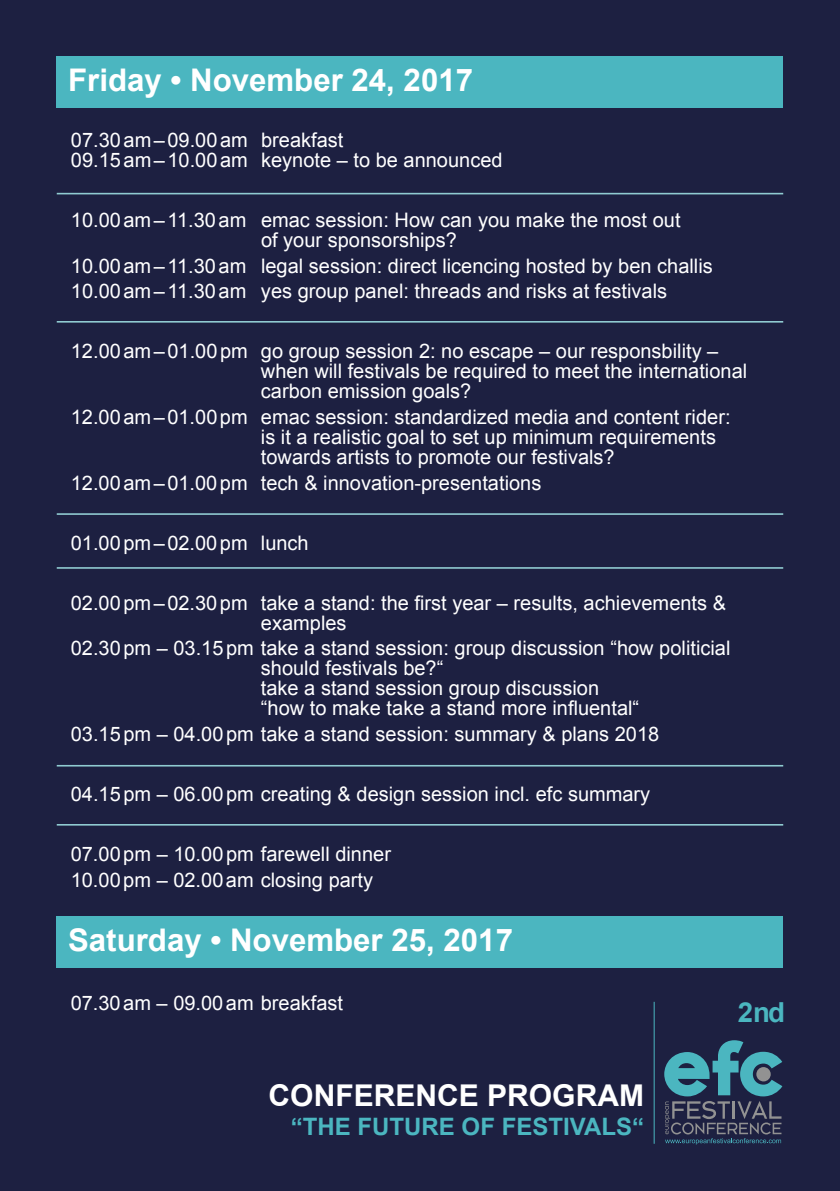
<style>
.page{position:relative;width:840px;height:1191px;background:#fff}
.page>*{position:absolute;margin:0;border:0;box-sizing:border-box;transform-origin:0 0}
.t1{font:700 31.2px "Arial";color:#fff}
.t2{font:700 30px "Arial";color:#fff}
.t3{font:700 27.6px "Arial";color:#4bb6c0}
.t4{font:700 24px "Arial";color:#4bb6c0}
.t5{font:20px/20px "Arial";color:#fff}
</style>
<div class="page">
<div style="left:0;top:0;width:839px;height:1191px;background:#1d2041"></div>
<hr style="left:57px;top:193px;width:725px;height:1px;background:#90cbd1">
<hr style="left:57px;top:321px;width:725px;height:1px;background:#90cbd1">
<hr style="left:57px;top:513px;width:725px;height:2px;background:#90cbd1">
<hr style="left:57px;top:567px;width:725px;height:2px;background:#90cbd1">
<hr style="left:57px;top:765px;width:725px;height:1px;background:#90cbd1">
<hr style="left:57px;top:824px;width:725px;height:1px;background:#90cbd1">
<div style="left:57px;top:916px;width:725px;height:51px;background:#4bb6c0"></div>
<div style="left:57px;top:57px;width:725px;height:51px;background:#4bb6c0"></div>
<svg style="left:664px;top:1040px;width:118px;height:104px"></svg>
<hr style="left:653px;top:1001px;width:1px;height:142px;background:#4bb6c0">
<h1 class="t1" style="left:68px;top:62px;width:406px">Friday • November 24, 2017</h1>
<p class="t5" style="left:71px;top:130px;width:433px">07.30am–09.00am breakfast<br>09.15am–10.00am keynote – to be announced</p>
<p class="t5" style="left:261px;top:210px;width:421px;text-indent:-190px">10.00am–11.30am emac session: How can you make the most out of your sponsorships?</p>
<p class="t5" style="left:71px;top:253px;width:643px;line-height:25.6px">10.00am–11.30am legal session: direct licencing hosted by ben challis<br>10.00am–11.30am yes group panel: threads and risks at festivals</p>
<p class="t5" style="left:261px;top:341px;width:487px;text-indent:-190px">12.00am–01.00pm go group session 2: no escape – our responsbility – when will festivals be required to meet the international carbon emission goals?</p>
<p class="t5" style="left:261px;top:407px;width:471px;text-indent:-190px">12.00am–01.00pm emac session: standardized media and content rider: is it a realistic goal to set up minimum requirements towards artists to promote our festivals?</p>
<p class="t5" style="left:71px;top:472px;width:472px">12.00am–01.00pm tech &amp; innovation-presentations</p>
<p class="t5" style="left:71px;top:532px;width:239px">01.00pm–02.00pm lunch</p>
<p class="t5" style="left:261px;top:592px;width:466px;text-indent:-190px">02.00pm–02.30pm take a stand: the first year – results, achievements &amp; examples</p>
<p class="t5" style="left:261px;top:638px;width:471px;text-indent:-190px">02.30pm – 03.15pm take a stand session: group discussion “how politicial should festivals be?“<br>take a stand session group discussion<br>“how to make take a stand more influental“</p>
<p class="t5" style="left:71px;top:724px;width:589px">03.15pm – 04.00pm take a stand session: summary &amp; plans 2018</p>
<p class="t5" style="left:71px;top:784px;width:580px">04.15pm – 06.00pm creating &amp; design session incl. efc summary</p>
<p class="t5" style="left:71px;top:841px;width:321px;line-height:25.6px">07.00pm – 10.00pm farewell dinner<br>10.00pm – 02.00am closing party</p>
<h1 class="t1" style="left:68px;top:922px;width:446px">Saturday • November 25, 2017</h1>
<p class="t5" style="left:71px;top:992px;width:274px">07.30am – 09.00am breakfast</p>
<h2 class="t2" style="left:268px;top:1078px;width:376px">CONFERENCE PROGRAM</h2>
<p class="t4" style="left:290px;top:1113px;width:354px">“THE FUTURE OF FESTIVALS“</p>
<h3 class="t3" style="left:737px;top:996px;width:48px">2nd</h3>
</div>
